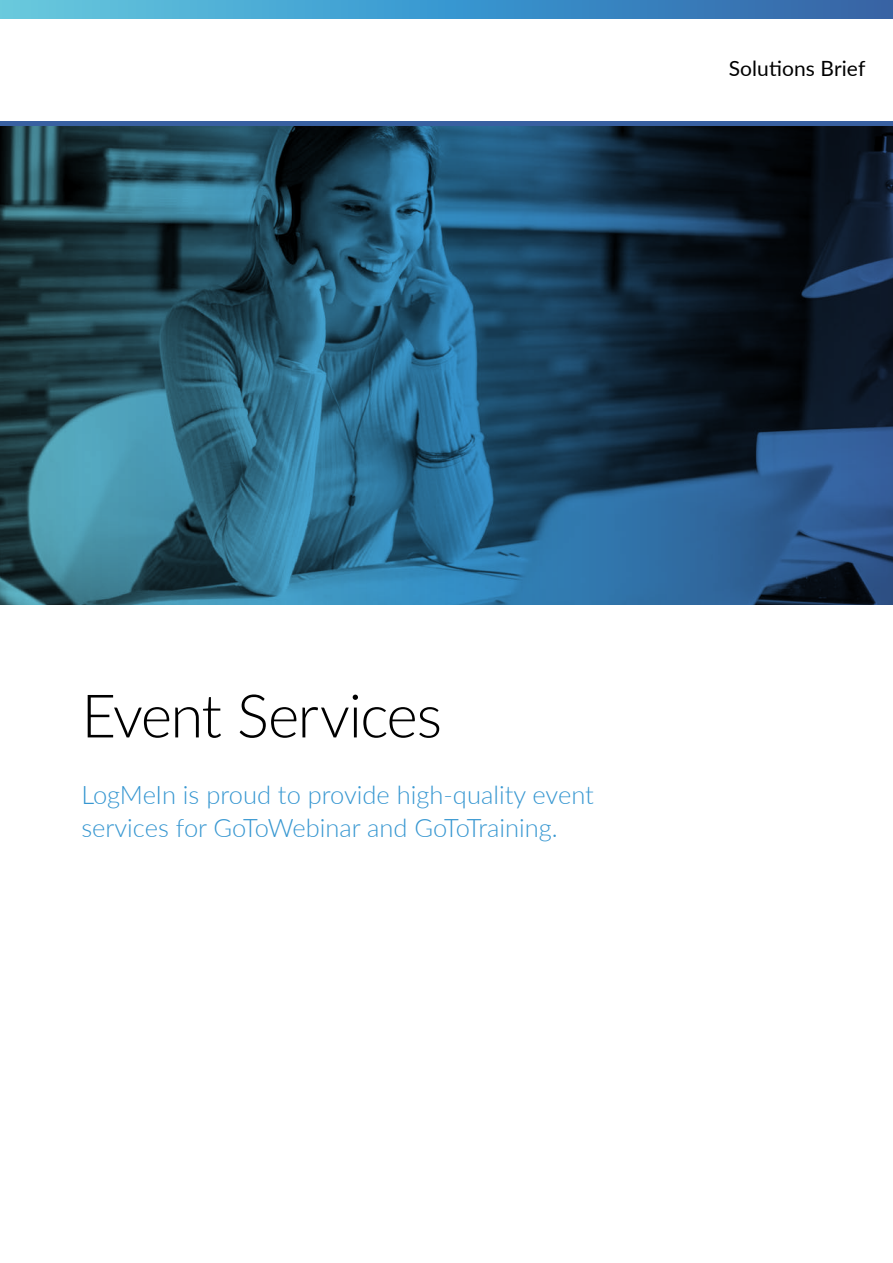
<style>
.page{position:relative;width:893px;height:1263px;background:#fff}
.page>*{position:absolute;margin:0;border:0;box-sizing:border-box;transform-origin:0 0}
.t1{font:300 60px "Lato";letter-spacing:-.03em;color:#000}
.t2{font:300 25.5px/33px "Lato";color:#3797d1}
.t3{font:21px "Lato";letter-spacing:.005em;color:#000}
</style>
<div class="page">
<svg style="left:0;top:126px;width:893px;height:479px;background:#224d67"></svg>
<hr style="left:0;top:122px;width:893px;height:4px;background:#3860a1">
<div style="left:0;top:0;width:893px;height:18px;background:linear-gradient(to right,#5dcae5,#2b63ac)"></div>
<p class="t3" style="left:729px;top:54px;width:138px">Solutions Brief</p>
<h1 class="t1" style="left:81px;top:674px;width:362px">Event Services</h1>
<p class="t2" style="left:81px;top:778px;width:514px">LogMeIn is proud to provide high-quality event services for GoToWebinar and GoToTraining.</p>
</div>
